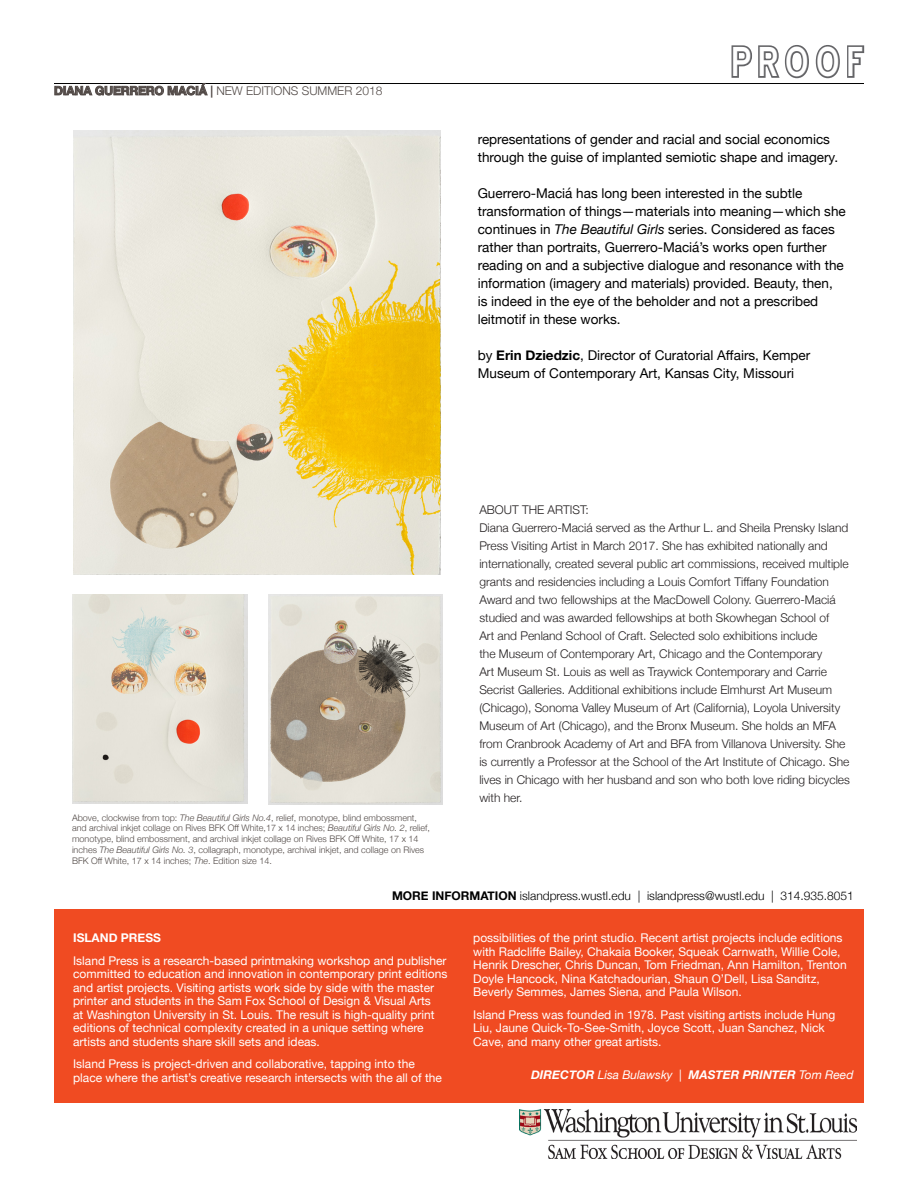
<style>
.page{position:relative;width:918px;height:1188px;background:#fff}
.page>*{position:absolute;margin:0;border:0;box-sizing:border-box;transform-origin:0 0}
.t1{font:40.5px "Blue Highway D";letter-spacing:.15em;color:#fff}
.t2{font:13.5px/18px "Helvetica Neue";color:#000}
.t3{font:12px/13.5px "Helvetica Neue";color:#fff}
.t4{font:300 12px/18px "Helvetica Neue";color:#231f20}
.t5{font:300 12px "Helvetica Neue";color:#000}
.t6{font:italic 700 12px "Helvetica Neue";color:#fff}
.t7{font:300 12px "Helvetica Neue";color:#524a47}
.t8{font:700 12px "Helvetica Neue";color:#fff}
.t9{font:300 9px/10.8px "Helvetica Neue";color:#524a47}
.s1{font-weight:700}
.s2{font-style:italic}
.s3{font-weight:400}
</style>
<div class="page">
<svg style="left:731px;top:45px;width:134px;height:34px"></svg>
<div style="left:54px;top:909px;width:810px;height:193px;background:#f04b22"></div>
<hr style="left:54px;top:83px;width:810px;height:1px;background:#000">
<svg style="left:55px;top:83px;width:152px;height:12px"></svg>
<img style="left:519px;top:1109px;width:338px;height:49px">
<img style="left:73px;top:130px;width:368px;height:445px">
<img style="left:268px;top:594px;width:175px;height:210px">
<img style="left:72px;top:594px;width:175px;height:210px">
<p class="t7" style="left:54px;top:81px;width:330px"><span class="s1">DIANA GUERRERO MACIÁ |</span> NEW EDITIONS SUMMER 2018</p>
<h1 class="t1" style="left:731px;top:37px;width:134px">PROOF</h1>
<p class="t2" style="left:478px;top:131px;width:362px">representations of gender and racial and social economics through the guise of implanted semiotic shape and imagery.</p>
<p class="t2" style="left:478px;top:185px;width:370px">Guerrero-Maciá has long been interested in the subtle transformation of things—materials into meaning—which she continues in <span class="s2">The Beautiful Girls</span> series. Considered as faces rather than portraits, Guerrero-Maciá’s works open further reading on and a subjective dialogue and resonance with the information (imagery and materials) provided. Beauty, then, is indeed in the eye of the beholder and not a prescribed leitmotif in these works.</p>
<p class="t2" style="left:478px;top:347px;width:334px">by <span class="s1">Erin Dziedzic</span>, Director of Curatorial Affairs, Kemper<br>Museum of Contemporary Art, Kansas City, Missouri</p>
<p class="t9" style="left:72px;top:811px;width:359px">Above, clockwise from top: <span class="s2">The Beautiful Girls No.4</span>, relief, monotype, blind embossment, and archival inkjet collage on Rives BFK Off White,17 x 14 inches; <span class="s2">Beautiful Girls No. 2</span>, relief, monotype, blind embossment, and archival inkjet collage on Rives BFK Off White, 17 x 14 inches <span class="s2">The Beautiful Girls No. 3</span>, collagraph, monotype, archival inkjet, and collage on Rives BFK Off White, 17 x 14 inches; <span class="s2">The</span>. Edition size 14.</p>
<p class="t4" style="left:479px;top:499px;width:372px">ABOUT THE ARTIST:<br>Diana Guerrero-Maciá served as the Arthur L. and Sheila Prensky Island Press Visiting Artist in March 2017. She has exhibited nationally and internationally, created several public art commissions, received multiple grants and residencies including a Louis Comfort Tiffany Foundation Award and two fellowships at the MacDowell Colony. Guerrero-Maciá studied and was awarded fellowships at both Skowhegan School of<br>Art and Penland School of Craft. Selected solo exhibitions include<br>the Museum of Contemporary Art, Chicago and the Contemporary<br>Art Museum St. Louis as well as Traywick Contemporary and Carrie Secrist Galleries. Additional exhibitions include Elmhurst Art Museum (Chicago), Sonoma Valley Museum of Art (California), Loyola University Museum of Art (Chicago), and the Bronx Museum. She holds an MFA from Cranbrook Academy of Art and BFA from Villanova University. She is currently a Professor at the School of the Art Institute of Chicago. She lives in Chicago with her husband and son who both love riding bicycles with her.</p>
<p class="t5" style="left:392px;top:886px;width:463px"><span class="s1">MORE INFORMATION</span> islandpress.wustl.edu | islandpress@wustl.edu | 314.935.8051</p>
<p class="t8" style="left:73px;top:928px;width:89px">ISLAND PRESS</p>
<p class="t3" style="left:73px;top:954px;width:376px">Island Press is a research-based printmaking workshop and publisher committed to education and innovation in contemporary print editions and artist projects. Visiting artists work side by side with the master printer and students in the Sam Fox School of Design &amp; Visual Arts<br>at Washington University in St. Louis. The result is high-quality print editions of technical complexity created in a unique setting where artists and students share skill sets and ideas.</p>
<p class="t3" style="left:73px;top:1058px;width:370px">Island Press is project-driven and collaborative, tapping into the place where the artist’s creative research intersects with the all of the</p>
<p class="t3" style="left:473px;top:932px;width:375px">possibilities of the print studio. Recent artist projects include editions with Radcliffe Bailey, Chakaia Booker, Squeak Carnwath, Willie Cole, Henrik Drescher, Chris Duncan, Tom Friedman, Ann Hamilton, Trenton Doyle Hancock, Nina Katchadourian, Shaun O’Dell, Lisa Sanditz, Beverly Semmes, James Siena, and Paula Wilson.</p>
<p class="t3" style="left:473px;top:1008px;width:364px">Island Press was founded in 1978. Past visiting artists include Hung<br>Liu, Jaune Quick-To-See-Smith, Joyce Scott, Juan Sanchez, Nick<br>Cave, and many other great artists.</p>
<p class="t6" style="left:531px;top:1066px;width:324px">DIRECTOR <span class="s3">Lisa Bulawsky |</span> MASTER PRINTER <span class="s3">Tom Reed</span></p>
</div>
